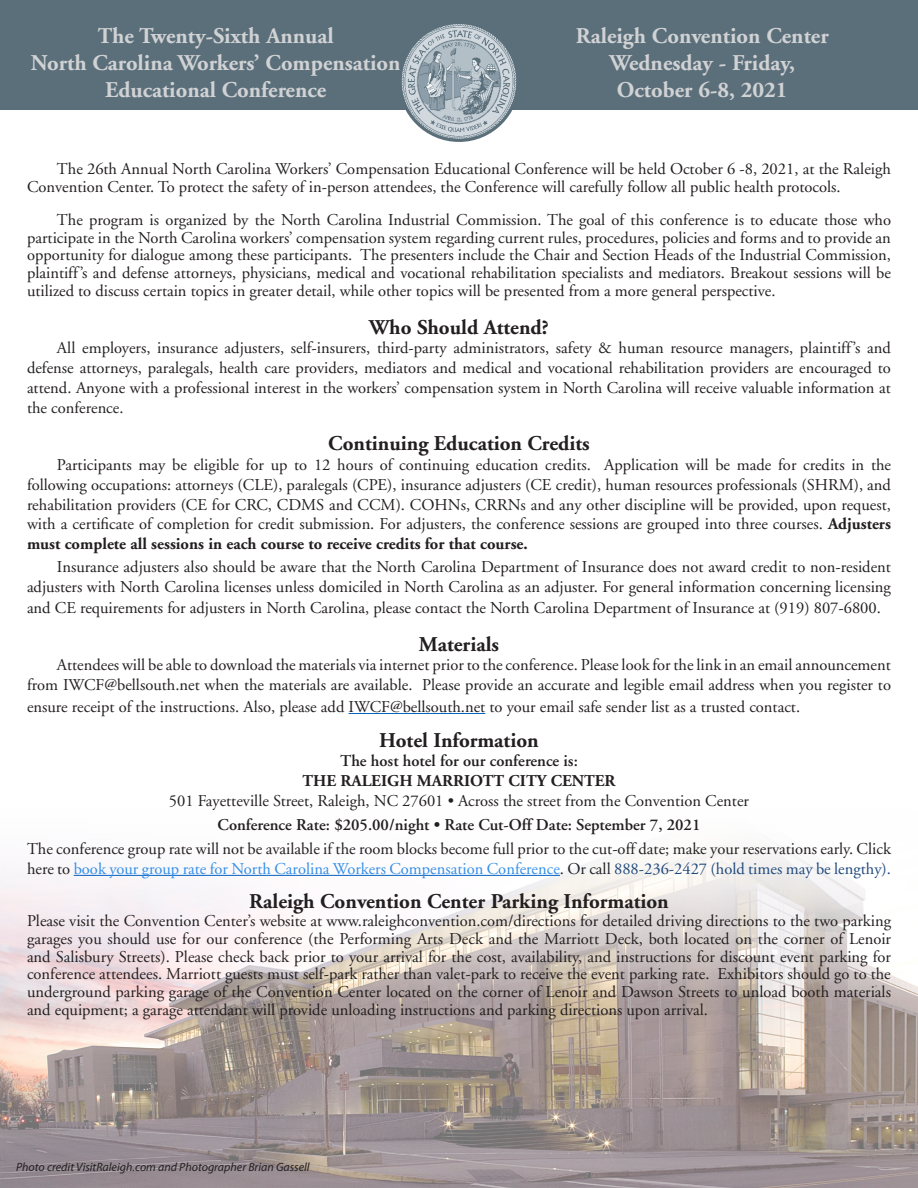
<style>
.page{position:relative;width:918px;height:1188px;background:#fff}
.page>*{position:absolute;margin:0;border:0;box-sizing:border-box;transform-origin:0 0}
.t1{font:700 22.5px/27px "Adobe Garamond";color:#d1d2d4;text-align:center}
.t2{font:700 21px "Adobe Garamond";color:#231f20}
.t3{font:16.5px/17.9px "Adobe Garamond";color:#231f20;text-align:justify}
.t4{font:600 16.5px "Adobe Garamond";color:#231f20}
.t5{font:700 16.5px "Adobe Garamond";color:#231f20}
.t6{font:italic 12px "Myriad Pro";color:#231f20}
.s1{font-weight:700}
.s2{color:#338fe9}
.s3{color:#1d2228}
.s4{color:#1f497d}
</style>
<div class="page">
<img style="left:0;top:852px;width:918px;height:336px">
<hr style="left:349px;top:713px;width:136px;height:1px;background:#0563c1">
<hr style="left:74px;top:875px;width:486px;height:1px;background:#0563c1">
<div style="left:0;top:0;width:918px;height:109px;background:#5b6f7b"></div>
<div style="left:400px;top:22px;width:118px;height:118px;background:#5b6f7b;border-radius:50%"></div>
<img style="left:401px;top:24px;width:116px;height:115px;border-radius:58px">
<div style="left:398px;top:21px;width:122px;height:121px;border:3px solid #5b6f7b;border-radius:50%"></div>
<p class="t1" style="left:31px;top:23px;width:371px">The Twenty-Sixth Annual<br>North Carolina Workers’ Compensation<br>Educational Conference</p>
<p class="t1" style="left:576px;top:23px;width:254px">Raleigh Convention Center</p>
<p class="t1" style="left:610px;top:50px;width:187px">Wednesday - Friday,<br>October 6-8, 2021</p>
<p class="t3" style="left:27px;top:160px;width:865px;text-indent:30px">The 26th Annual North Carolina Workers’ Compensation Educational Conference will be held October 6 -8, 2021, at the Raleigh<br>Convention Center. To protect the safety of in-person attendees, the Conference will carefully follow all public health protocols.</p>
<p class="t3" style="left:27px;top:211px;width:866px;text-indent:30px">The program is organized by the North Carolina Industrial Commission. The goal of this conference is to educate those who participate in the North Carolina workers’ compensation system regarding current rules, procedures, policies and forms and to provide an opportunity for dialogue among these participants. The presenters include the Chair and Section Heads of the Industrial Commission, plaintiff’s and defense attorneys, physicians, medical and vocational rehabilitation specialists and mediators. Breakout sessions will be utilized to discuss certain topics in greater detail, while other topics will be presented from a more general perspective.</p>
<p class="t2" style="left:369px;top:315px;width:181px">Who Should Attend?</p>
<p class="t3" style="left:27px;top:339px;width:866px;line-height:19.8px;text-indent:30px">All employers, insurance adjusters, self-insurers, third-party administrators, safety &amp; human resource managers, plaintiff’s and defense attorneys, paralegals, health care providers, mediators and medical and vocational rehabilitation providers are encouraged to attend. Anyone with a professional interest in the workers’ compensation system in North Carolina will receive valuable information at the conference.</p>
<p class="t2" style="left:328px;top:432px;width:263px">Continuing Education Credits</p>
<p class="t3" style="left:27px;top:455px;width:866px;line-height:19.8px;text-indent:30px">Participants may be eligible for up to 12 hours of continuing education credits. Application will be made for credits in the following occupations: attorneys (CLE), paralegals (CPE), insurance adjusters (CE credit), human resources professionals (SHRM), and rehabilitation providers (CE for CRC, CDMS and CCM). COHNs, CRRNs and any other discipline will be provided, upon request, with a certificate of completion for credit submission. For adjusters, the conference sessions are grouped into three courses. <span class="s1">Adjusters must complete all sessions in each course to receive credits for that course.</span></p>
<p class="t3" style="left:27px;top:557px;width:865px;line-height:19.8px;text-align:right">Insurance adjusters also should be aware that the North Carolina Department of Insurance does not award credit to non-resident adjusters with North Carolina licenses unless domiciled in North Carolina as an adjuster. For general information concerning licensing</p>
<p class="t3" style="left:27px;top:599px;width:855px">and CE requirements for adjusters in North Carolina, please contact the North Carolina Department of Insurance at (919) 807-6800.</p>
<p class="t2" style="left:419px;top:633px;width:82px">Materials</p>
<p class="t3" style="left:27px;top:656px;width:866px;line-height:19.8px;text-align:right">Attendees will be able to download the materials via internet prior to the conference. Please look for the link in an email announcement from IWCF@bellsouth.net when the materials are available. Please provide an accurate and legible email address when you register to</p>
<p class="t3" style="left:27px;top:698px;width:775px">ensure receipt of the instructions. Also, please add IWCF@bellsouth.net to your email safe sender list as a trusted contact.</p>
<p class="t2" style="left:379px;top:728px;width:161px">Hotel Information</p>
<p class="t4" style="left:340px;top:752px;width:239px">The host hotel for our conference is:</p>
<p class="t5" style="left:302px;top:772px;width:315px">THE RALEIGH MARRIOTT CITY CENTER</p>
<p class="t3" style="left:169px;top:792px;width:582px">501 Fayetteville Street, Raleigh, NC 27601 • Across the street from the Convention Center</p>
<p class="t4" style="left:218px;top:816px;width:484px">Conference Rate: $205.00/night • Rate Cut-Off Date: September 7, 2021</p>
<p class="t3" style="left:27px;top:839px;width:866px;line-height:19.8px">The conference group rate will not be available if the room blocks become full prior to the cut-off date; make your reservations early. Click here to <span class="s2">book your group rate for North Carolina Workers Compensation Conference</span><span class="s3">. Or call</span> <span class="s4">888-236-2427 (hold times may be lengthy).</span></p>
<p class="t2" style="left:249px;top:890px;width:421px">Raleigh Convention Center Parking Information</p>
<p class="t3" style="left:27px;top:912px;width:866px">Please visit the Convention Center’s website at www.raleighconvention.com/directions for detailed driving directions to the two parking garages you should use for our conference (the Performing Arts Deck and the Marriott Deck, both located on the corner of Lenoir and Salisbury Streets). Please check back prior to your arrival for the cost, availability, and instructions for discount event parking for conference attendees. Marriott guests must self-park rather than valet-park to receive the event parking rate. Exhibitors should go to the underground parking garage of the Convention Center located on the corner of Lenoir and Dawson Streets to unload booth materials and equipment; a garage attendant will provide unloading instructions and parking directions upon arrival.</p>
<p class="t6" style="left:16px;top:1160px;width:295px">Photo credit VisitRaleigh.com and Photographer Brian Gassell</p>
</div>
